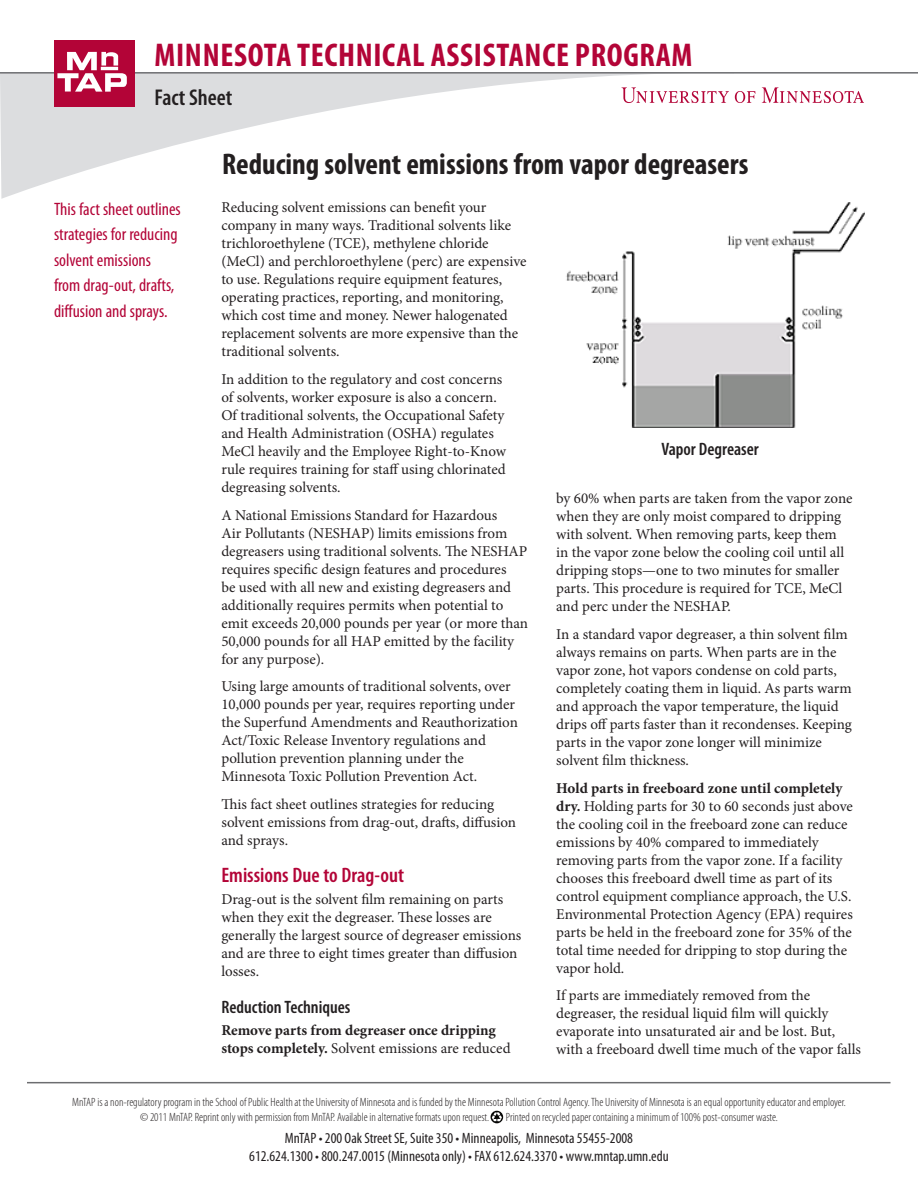
<style>
.page{position:relative;width:918px;height:1188px;background:#fff}
.page>*{position:absolute;margin:0;border:0;box-sizing:border-box;transform-origin:0 0}
.t1{font:700 condensed 33px "Myriad Pro";letter-spacing:.02em;color:#b30437}
.Headline{font:700 condensed 30px "Myriad Pro";color:#231f20}
.t2{font:600 condensed 22.95px "Myriad Pro";color:#231f20}
.Subhead_1{font:600 condensed 21px "Myriad Pro";color:#b30437}
.Story_Intro{font:condensed 18px/25.5px "Myriad Pro";color:#b30437}
.Subhead_2{font:600 condensed 18px "Myriad Pro";color:#231f20}
.Body_Text{font:15px/18px "Minion Pro";color:#231f20}
.t3{font:condensed 15px/18px "Myriad Pro";color:#231f20;text-align:center}
.Body_Text-2{font:700 15px/18px "Minion Pro";color:#231f20}
.t4{font:300 condensed 12px "Myriad Pro";color:#231f20}
.s1{font-weight:400}
.s2{font-weight:700}
</style>
<div class="page">
<hr style="left:27px;top:1082px;width:864px;height:1px;background:#6c6d70">
<svg style="left:0;top:74px;width:828px;height:125px"></svg>
<div style="left:734px;top:73px;width:151px;height:26px;background:#fff"></div>
<hr style="left:0;top:72px;width:918px;height:2px;background:#6c6d70">
<div style="left:54px;top:40px;width:81px;height:67px;background:#b30437"></div>
<svg style="left:57px;top:52px;width:70px;height:40px"></svg>
<svg style="left:762px;top:87px;width:102px;height:16px"></svg>
<svg style="left:735px;top:91px;width:20px;height:12px"></svg>
<svg style="left:622px;top:87px;width:107px;height:16px"></svg>
<svg style="left:491px;top:1111px;width:12px;height:12px"></svg>
<img style="left:566px;top:202px;width:298px;height:225px">
<p class="t1" style="left:154px;top:35px;width:540px">MINNESOTA TECHNICAL ASSISTANCE PROGRAM</p>
<p class="t2" style="left:154px;top:85px;width:79px">Fact Sheet</p>
<p class="Story_Intro" style="left:54px;top:196px;width:128px">This fact sheet outlines strategies for reducing solvent emissions from drag-out, drafts, diffusion and sprays.</p>
<p class="Headline" style="left:222px;top:146px;width:528px">Reducing solvent emissions from vapor degreasers</p>
<p class="Body_Text" style="left:221px;top:198px;width:307px">Reducing solvent emissions can benefit your company in many ways. Traditional solvents like trichloroethylene (TCE), methylene chloride (MeCl) and perchloroethylene (perc) are expensive to use. Regulations require equipment features, operating practices, reporting, and monitoring, which cost time and money. Newer halogenated replacement solvents are more expensive than the traditional solvents.</p>
<p class="Body_Text" style="left:221px;top:370px;width:286px">In addition to the regulatory and cost concerns of solvents, worker exposure is also a concern.<br>Of traditional solvents, the Occupational Safety and Health Administration (OSHA) regulates MeCl heavily and the Employee Right-to-Know rule requires training for staff using chlorinated degreasing solvents.</p>
<p class="Body_Text" style="left:221px;top:506px;width:308px">A National Emissions Standard for Hazardous<br>Air Pollutants (NESHAP) limits emissions from degreasers using traditional solvents. The NESHAP requires specific design features and procedures<br>be used with all new and existing degreasers and additionally requires permits when potential to emit exceeds 20,000 pounds per year (or more than 50,000 pounds for all HAP emitted by the facility for any purpose).</p>
<p class="Body_Text" style="left:221px;top:678px;width:298px">Using large amounts of traditional solvents, over 10,000 pounds per year, requires reporting under the Superfund Amendments and Reauthorization Act/Toxic Release Inventory regulations and pollution prevention planning under the Minnesota Toxic Pollution Prevention Act.</p>
<p class="Body_Text" style="left:221px;top:795px;width:296px">This fact sheet outlines strategies for reducing solvent emissions from drag-out, drafts, diffusion and sprays.</p>
<p class="Subhead_1" style="left:221px;top:863px;width:184px">Emissions Due to Drag-out</p>
<p class="Body_Text" style="left:221px;top:890px;width:301px">Drag-out is the solvent film remaining on parts when they exit the degreaser. These losses are generally the largest source of degreaser emissions and are three to eight times greater than diffusion losses.</p>
<p class="Subhead_2" style="left:221px;top:998px;width:130px">Reduction Techniques</p>
<p class="Body_Text-2" style="left:221px;top:1021px;width:291px">Remove parts from degreaser once dripping stops completely. <span class="s1">Solvent emissions are reduced</span></p>
<p class="Subhead_2" style="left:661px;top:439px;width:99px">Vapor Degreaser</p>
<p class="Body_Text" style="left:556px;top:490px;width:298px">by 60% when parts are taken from the vapor zone when they are only moist compared to dripping with solvent. When removing parts, keep them in the vapor zone below the cooling coil until all dripping stops—one to two minutes for smaller parts. This procedure is required for TCE, MeCl and perc under the NESHAP.</p>
<p class="Body_Text" style="left:556px;top:625px;width:297px">In a standard vapor degreaser, a thin solvent film always remains on parts. When parts are in the vapor zone, hot vapors condense on cold parts, completely coating them in liquid. As parts warm and approach the vapor temperature, the liquid drips off parts faster than it recondenses. Keeping parts in the vapor zone longer will minimize solvent film thickness.</p>
<p class="Body_Text" style="left:556px;top:779px;width:298px"><span class="s2">Hold parts in freeboard zone until completely dry.</span> Holding parts for 30 to 60 seconds just above the cooling coil in the freeboard zone can reduce emissions by 40% compared to immediately removing parts from the vapor zone. If a facility chooses this freeboard dwell time as part of its control equipment compliance approach, the U.S.<br>Environmental Protection Agency (EPA) requires parts be held in the freeboard zone for 35% of the total time needed for dripping to stop during the vapor hold.</p>
<p class="Body_Text" style="left:556px;top:987px;width:306px">If parts are immediately removed from the degreaser, the residual liquid film will quickly evaporate into unsaturated air and be lost. But, with a freeboard dwell time much of the vapor falls</p>
<p class="t4" style="left:72px;top:1096px;width:775px">MnTAP is a non-regulatory program in the School of Public Health at the University of Minnesota and is funded by the Minnesota Pollution Control Agency. The University of Minnesota is an equal opportunity educator and employer.</p>
<p class="t4" style="left:140px;top:1110px;width:351px">© 2011 MnTAP. Reprint only with permission from MnTAP. Available in alternative formats upon request.</p>
<p class="t4" style="left:506px;top:1110px;width:274px">Printed on recycled paper containing a minimum of 100% post-consumer waste.</p>
<p class="t3" style="left:249px;top:1129px;width:421px">MnTAP • 200 Oak Street SE, Suite 350 • Minneapolis, Minnesota 55455-2008<br>612.624.1300 • 800.247.0015 (Minnesota only) • FAX 612.624.3370 • www.mntap.umn.edu</p>
</div>
